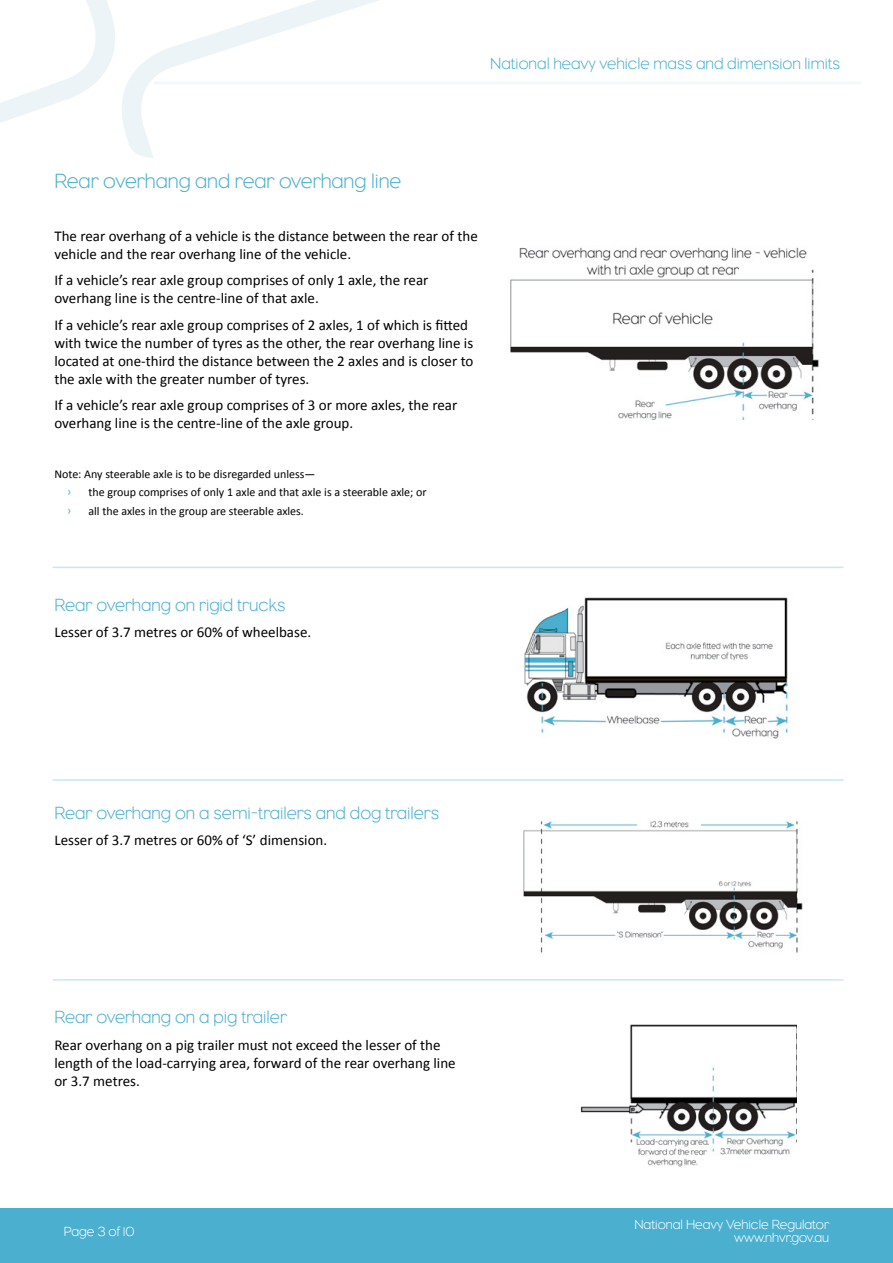
<style>
.page{position:relative;width:893px;height:1263px;background:#fff}
.page>*{position:absolute;margin:0;border:0;box-sizing:border-box;transform-origin:0 0}
.Main_Header{font:300 21px "Eagle";color:#4bb0d0}
.Body_Copy{font:300 18px "Eagle";color:#4bb0d0}
.t1{font:300 16.5px "Eagle";color:#4bb0d0}
.Body_Copy-2{font:15px/18px "Calibri";color:#000}
.t2{font:300 13.5px/13.5px "Eagle";color:#fff;text-align:right}
.Body_Copy-3{font:12px "Calibri";color:#000}
.t3{font:12px "Calibri";color:#4bb0d0}
</style>
<div class="page">
<div style="left:0;top:1208px;width:893px;height:55px;background:#4bb0d0"></div>
<svg style="left:0;top:0;width:105px;height:123px"></svg>
<svg style="left:105px;top:0;width:274px;height:158px"></svg>
<hr style="left:154px;top:81px;width:706px;height:3px;background:#78c3de">
<hr style="left:53px;top:567px;width:790px;height:1px;background:#78c3de">
<img style="left:524px;top:597px;width:264px;height:142px">
<img style="left:523px;top:820px;width:280px;height:133px">
<hr style="left:53px;top:979px;width:790px;height:1px;background:#78c3de">
<img style="left:580px;top:1024px;width:217px;height:143px">
<hr style="left:53px;top:779px;width:790px;height:2px;background:#78c3de">
<img style="left:510px;top:247px;width:309px;height:173px">
<p class="t1" style="left:490px;top:54px;width:351px">National heavy vehicle mass and dimension limits</p>
<p class="Main_Header" style="left:54px;top:169px;width:348px">Rear overhang and rear overhang line</p>
<p class="Body_Copy-2" style="left:54px;top:227px;width:425px">The rear overhang of a vehicle is the distance between the rear of the vehicle and the rear overhang line of the vehicle.</p>
<p class="Body_Copy-2" style="left:54px;top:271px;width:376px">If a vehicle’s rear axle group comprises of only 1 axle, the rear overhang line is the centre-line of that axle.</p>
<p class="Body_Copy-2" style="left:54px;top:316px;width:421px">If a vehicle’s rear axle group comprises of 2 axles, 1 of which is fitted with twice the number of tyres as the other, the rear overhang line is located at one-third the distance between the 2 axles and is closer to the axle with the greater number of tyres.</p>
<p class="Body_Copy-2" style="left:54px;top:396px;width:404px">If a vehicle’s rear axle group comprises of 3 or more axles, the rear overhang line is the centre-line of the axle group.</p>
<p class="Body_Copy-3" style="left:54px;top:466px;width:263px">Note: Any steerable axle is to be disregarded unless—</p>
<p class="t3" style="left:67px;top:485px;width:6px">ͧ</p>
<p class="Body_Copy-3" style="left:88px;top:485px;width:340px">the group comprises of only 1 axle and that axle is a steerable axle; or</p>
<p class="t3" style="left:67px;top:503px;width:6px">ͧ</p>
<p class="Body_Copy-3" style="left:88px;top:503px;width:217px">all the axles in the group are steerable axles.</p>
<p class="Body_Copy" style="left:54px;top:594px;width:233px">Rear overhang on rigid trucks</p>
<p class="Body_Copy-2" style="left:54px;top:623px;width:258px">Lesser of 3.7 metres or 60% of wheelbase.</p>
<p class="Body_Copy" style="left:54px;top:802px;width:386px">Rear overhang on a semi-trailers and dog trailers</p>
<p class="Body_Copy-2" style="left:54px;top:831px;width:274px">Lesser of 3.7 metres or 60% of ‘S’ dimension.</p>
<p class="Body_Copy" style="left:54px;top:1007px;width:234px">Rear overhang on a pig trailer</p>
<p class="Body_Copy-2" style="left:54px;top:1036px;width:403px">Rear overhang on a pig trailer must not exceed the lesser of the length of the load-carrying area, forward of the rear overhang line or 3.7 metres.</p>
<p class="t2" style="left:64px;top:1224px;width:73px">Page 3 of 10</p>
<p class="t2" style="left:634px;top:1217px;width:196px">National Heavy Vehicle Regulator www.nhvr.gov.au</p>
</div>
